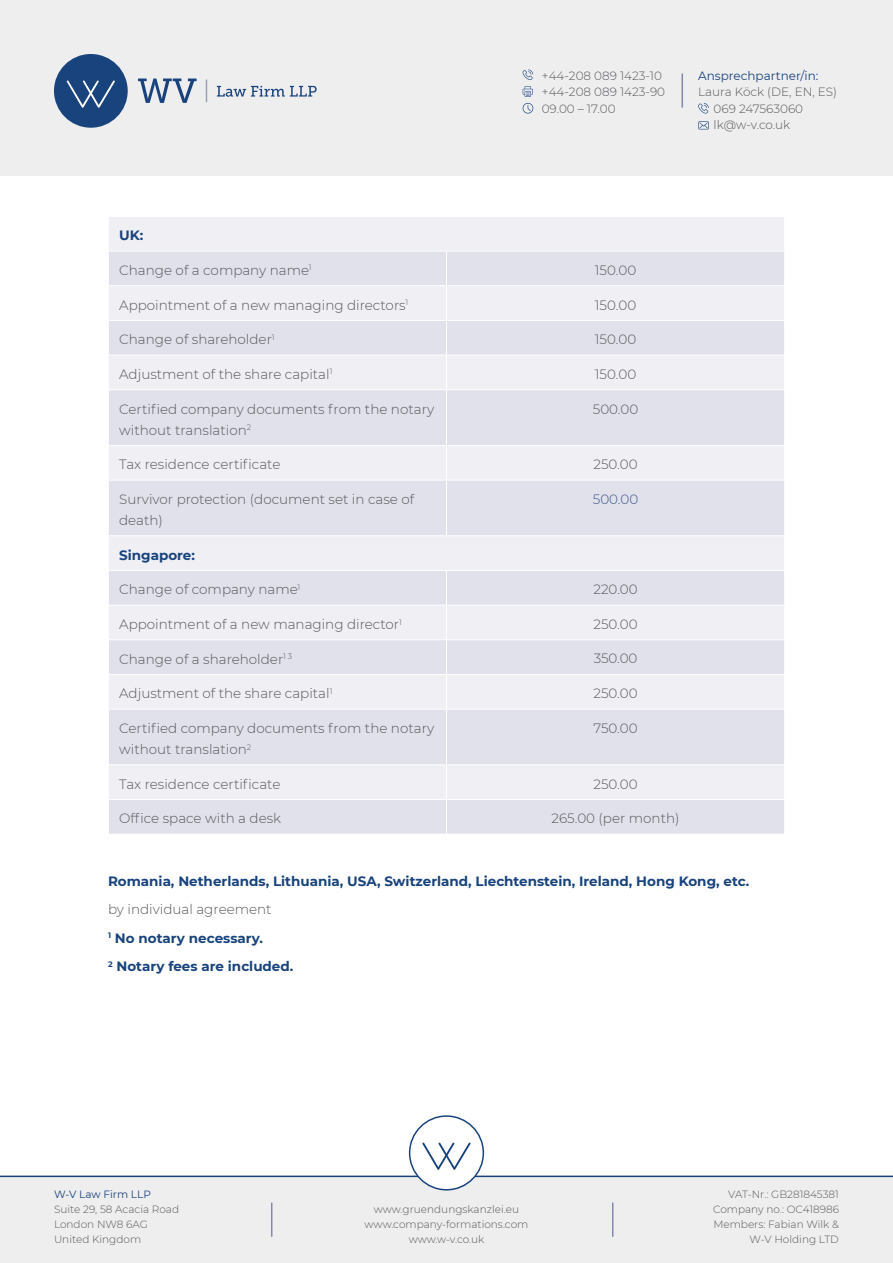
<style>
.page{position:relative;width:893px;height:1263px;background:#fff}
.page>*{position:absolute;margin:0;border:0;box-sizing:border-box;transform-origin:0 0}
.t1{font:300 13.5px/21px "Montserrat";color:#57585a}
.t2{font:700 13.5px "Montserrat";color:#18437c}
.t3{font:300 13.5px "Montserrat";color:#3e5487}
.t4{font:300 12px/16.5px "Montserrat";color:#57585a}
.t5{font:12px "Montserrat";color:#18437c}
.t6{font:300 10.5px/15px "Montserrat";color:#57585a}
.t7{font:10.5px "Montserrat";color:#18437c}
</style>
<div class="page">
<div style="left:109px;top:217px;width:675px;height:34px;background:#efeff4"></div>
<svg style="left:109px;top:252px;width:675px;height:582px;fill:#e0e1eb"></svg>
<hr style="left:108px;top:285px;width:338px;height:1px;background:#fff">
<hr style="left:446px;top:285px;width:339px;height:1px;background:#fff">
<hr style="left:108px;top:320px;width:338px;height:1px;background:#fff">
<hr style="left:446px;top:320px;width:339px;height:1px;background:#fff">
<hr style="left:108px;top:355px;width:338px;height:1px;background:#fff">
<hr style="left:446px;top:355px;width:339px;height:1px;background:#fff">
<hr style="left:108px;top:389px;width:338px;height:1px;background:#fff">
<hr style="left:446px;top:389px;width:339px;height:1px;background:#fff">
<hr style="left:108px;top:445px;width:338px;height:1px;background:#fff">
<hr style="left:446px;top:445px;width:339px;height:1px;background:#fff">
<hr style="left:108px;top:480px;width:338px;height:1px;background:#fff">
<hr style="left:446px;top:480px;width:339px;height:1px;background:#fff">
<hr style="left:108px;top:535px;width:338px;height:1px;background:#fff">
<hr style="left:446px;top:535px;width:339px;height:1px;background:#fff">
<hr style="left:108px;top:570px;width:338px;height:1px;background:#fff">
<hr style="left:446px;top:570px;width:339px;height:1px;background:#fff">
<hr style="left:108px;top:605px;width:338px;height:1px;background:#fff">
<hr style="left:446px;top:605px;width:339px;height:1px;background:#fff">
<hr style="left:108px;top:639px;width:338px;height:1px;background:#fff">
<hr style="left:446px;top:639px;width:339px;height:1px;background:#fff">
<hr style="left:108px;top:674px;width:338px;height:1px;background:#fff">
<hr style="left:446px;top:674px;width:339px;height:1px;background:#fff">
<hr style="left:108px;top:709px;width:338px;height:1px;background:#fff">
<hr style="left:446px;top:709px;width:339px;height:1px;background:#fff">
<hr style="left:108px;top:764px;width:338px;height:1px;background:#fff">
<hr style="left:446px;top:764px;width:339px;height:1px;background:#fff">
<hr style="left:108px;top:799px;width:338px;height:1px;background:#fff">
<hr style="left:446px;top:799px;width:339px;height:1px;background:#fff">
<hr style="left:446px;top:251px;width:1px;height:34px;background:#fff">
<hr style="left:446px;top:286px;width:1px;height:34px;background:#fff">
<hr style="left:446px;top:321px;width:1px;height:34px;background:#fff">
<hr style="left:446px;top:355px;width:1px;height:34px;background:#fff">
<hr style="left:446px;top:390px;width:1px;height:55px;background:#fff">
<hr style="left:446px;top:446px;width:1px;height:34px;background:#fff">
<hr style="left:446px;top:480px;width:1px;height:55px;background:#fff">
<hr style="left:446px;top:571px;width:1px;height:34px;background:#fff">
<hr style="left:446px;top:605px;width:1px;height:34px;background:#fff">
<hr style="left:446px;top:640px;width:1px;height:34px;background:#fff">
<hr style="left:446px;top:675px;width:1px;height:34px;background:#fff">
<hr style="left:446px;top:709px;width:1px;height:55px;background:#fff">
<hr style="left:446px;top:765px;width:1px;height:34px;background:#fff">
<hr style="left:446px;top:800px;width:1px;height:34px;background:#fff">
<div style="left:0;top:1176px;width:893px;height:87px;background:#eeeeef"></div>
<div style="left:0;top:0;width:893px;height:176px;background:#eeeeef"></div>
<div style="left:54px;top:54px;width:74px;height:74px;background:#18437c;border-radius:50%"></div>
<svg style="left:67px;top:80px;width:48px;height:28px"></svg>
<svg style="left:138px;top:79px;width:59px;height:24px"></svg>
<svg style="left:217px;top:86px;width:100px;height:11px"></svg>
<svg style="left:206px;top:79px;width:1px;height:23px"></svg>
<svg style="left:523px;top:69px;width:10px;height:11px"></svg>
<svg style="left:698px;top:103px;width:11px;height:11px"></svg>
<hr style="left:681px;top:73px;width:2px;height:35px;background:#8186ab">
<svg style="left:523px;top:86px;width:10px;height:11px"></svg>
<svg style="left:523px;top:103px;width:10px;height:11px"></svg>
<svg style="left:698px;top:121px;width:11px;height:8px"></svg>
<hr style="left:271px;top:1202px;width:1px;height:35px;background:#8488ad">
<hr style="left:612px;top:1202px;width:1px;height:35px;background:#8488ad">
<hr style="left:0;top:1175px;width:893px;height:2px;background:#18437c">
<div style="left:410px;top:1116px;width:73px;height:74px;background:#fff;border-radius:50%"></div>
<div style="left:409px;top:1115px;width:75px;height:75px;border:2px solid #18437c;border-radius:50%"></div>
<svg style="left:422px;top:1142px;width:49px;height:28px"></svg>
<p class="t4" style="left:542px;top:67px;width:125px">+44-208 089 1423-10 +44-208 089 1423-90<br>09.00 – 17.00</p>
<p class="t5" style="left:698px;top:67px;width:122px">Ansprechpartner/in:</p>
<p class="t4" style="left:714px;top:84px;width:125px;text-indent:-15px">Laura Köck (DE, EN, ES)<br>069 247563060 lk@w-v.co.uk</p>
<p class="t2" style="left:119px;top:226px;width:26px">UK:</p>
<p class="t1" style="left:119px;top:259px;width:194px">Change of a company name<sup>1</sup></p>
<p class="t1" style="left:595px;top:259px;width:43px">150.00</p>
<p class="t1" style="left:119px;top:294px;width:291px">Appointment of a new managing directors<sup>1</sup></p>
<p class="t1" style="left:595px;top:294px;width:43px">150.00</p>
<p class="t1" style="left:119px;top:329px;width:157px">Change of shareholder<sup>1</sup></p>
<p class="t1" style="left:595px;top:329px;width:43px">150.00</p>
<p class="t1" style="left:119px;top:363px;width:215px">Adjustment of the share capital<sup>1</sup></p>
<p class="t1" style="left:595px;top:363px;width:43px">150.00</p>
<p class="t1" style="left:119px;top:398px;width:317px">Certified company documents from the notary without translation<sup>2</sup></p>
<p class="t1" style="left:593px;top:398px;width:47px">500.00</p>
<p class="t1" style="left:119px;top:454px;width:163px">Tax residence certificate</p>
<p class="t1" style="left:593px;top:454px;width:46px">250.00</p>
<p class="t1" style="left:119px;top:488px;width:296px">Survivor protection (document set in case of death)</p>
<p class="t3" style="left:593px;top:490px;width:47px">500.00</p>
<p class="t2" style="left:119px;top:545px;width:77px">Singapore:</p>
<p class="t1" style="left:119px;top:579px;width:183px">Change of company name<sup>1</sup></p>
<p class="t1" style="left:593px;top:579px;width:46px">220.00</p>
<p class="t1" style="left:119px;top:613px;width:284px">Appointment of a new managing director<sup>1</sup></p>
<p class="t1" style="left:593px;top:613px;width:46px">250.00</p>
<p class="t1" style="left:119px;top:648px;width:175px">Change of a shareholder<sup>1</sup> <sup>3</sup></p>
<p class="t1" style="left:594px;top:647px;width:45px">350.00</p>
<p class="t1" style="left:119px;top:683px;width:215px">Adjustment of the share capital<sup>1</sup></p>
<p class="t1" style="left:593px;top:683px;width:46px">250.00</p>
<p class="t1" style="left:119px;top:717px;width:317px">Certified company documents from the notary without translation<sup>2</sup></p>
<p class="t1" style="left:593px;top:717px;width:46px">750.00</p>
<p class="t1" style="left:119px;top:773px;width:163px">Tax residence certificate</p>
<p class="t1" style="left:593px;top:773px;width:46px">250.00</p>
<p class="t1" style="left:119px;top:808px;width:163px">Office space with a desk</p>
<p class="t1" style="left:552px;top:808px;width:129px">265.00 (per month)</p>
<p class="t2" style="left:108px;top:871px;width:643px">Romania, Netherlands, Lithuania, USA, Switzerland, Liechtenstein, Ireland, Hong Kong, etc.</p>
<p class="t1" style="left:108px;top:898px;width:165px">by individual agreement</p>
<p class="t2" style="left:108px;top:928px;width:157px"><sup>1</sup> No notary necessary.</p>
<p class="t2" style="left:108px;top:956px;width:187px"><sup>2</sup> Notary fees are included.</p>
<p class="t7" style="left:54px;top:1187px;width:98px">W-V Law Firm LLP</p>
<p class="t6" style="left:54px;top:1201px;width:127px">Suite 29, 58 Acacia Road<br>London NW8 6AG<br>United Kingdom</p>
<p class="t6" style="left:365px;top:1201px;width:165px;text-align:center">www.gruendungskanzlei.eu www.company-formations.com www.w-v.co.uk</p>
<p class="t6" style="left:713px;top:1186px;width:127px;text-align:right">VAT-Nr.: GB281845381<br>Company no.: OC418986<br>Members: Fabian Wilk &amp;<br>W-V Holding LTD</p>
</div>
